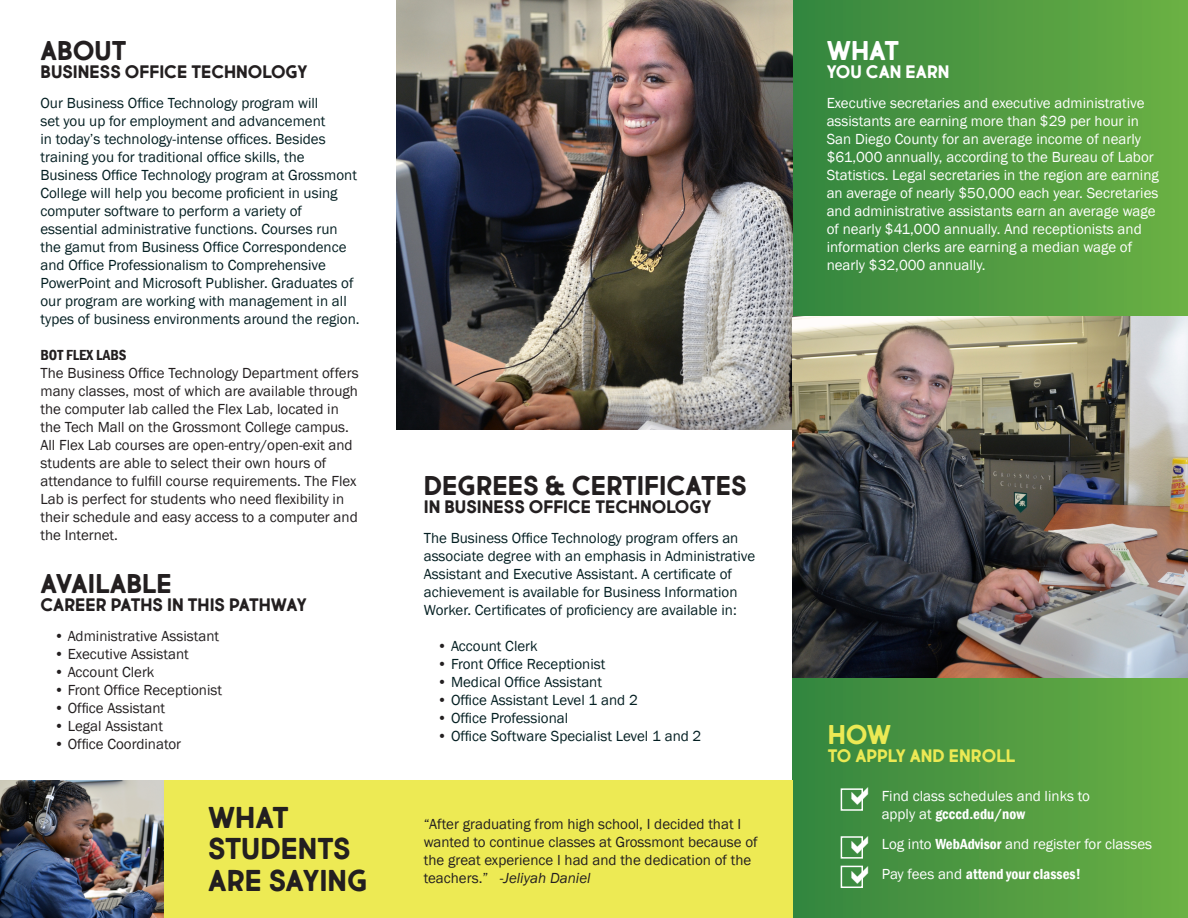
<style>
.page{position:relative;width:1188px;height:918px;background:#fff}
.page>*{position:absolute;margin:0;border:0;box-sizing:border-box;transform-origin:0 0}
.t1{font:700 30px/31.5px "Market Fresh";color:#231f20}
.t2{font:700 27px "Market Fresh";color:#231f20}
.t3{font:700 27px "Market Fresh";color:#fff}
.t4{font:700 27px "Market Fresh";color:#ece954}
.t5{font:700 18px "Market Fresh";color:#231f20}
.t6{font:700 18px "Market Fresh";color:#ece954}
.t7{font:700 18px "Market Fresh";color:#fff}
.t8{font:15px/18px "Franklin Gothic";color:#041f22}
.t9{font:15px/18px "Franklin Gothic";color:#231f20}
.t10{font:15px/18px "Franklin Gothic";color:#fff}
.t11{font:600 condensed 15px "Franklin Gothic";color:#fff}
.t12{font:600 condensed 15px "Franklin Gothic";color:#231f20}
.s1{color:#231f20}
.s2{font-style:italic}
.s3{font-weight:600;font-stretch:condensed}
.s4{font-weight:400;font-stretch:normal}
</style>
<div class="page">
<div style="left:792px;top:0;width:396px;height:918px;background:linear-gradient(to right,#34853f,#6bb044)"></div>
<div style="left:0;top:781px;width:792px;height:137px;background:#edea54"></div>
<div style="left:841px;top:788px;width:22px;height:23px;border:2px solid #fff"></div>
<div style="left:841px;top:836px;width:22px;height:23px;border:2px solid #fff"></div>
<div style="left:841px;top:866px;width:22px;height:22px;border:2px solid #fff"></div>
<img style="left:0;top:781px;width:164px;height:137px">
<img style="left:396px;top:0;width:396px;height:430px">
<img style="left:792px;top:316px;width:396px;height:361px">
<svg style="left:852px;top:787px;width:16px;height:18px"></svg>
<svg style="left:852px;top:836px;width:16px;height:18px"></svg>
<svg style="left:852px;top:865px;width:16px;height:18px"></svg>
<p class="t2" style="left:40px;top:30px;width:87px">ABOUT</p>
<p class="t5" style="left:40px;top:58px;width:268px">BUSINESS OFFICE TECHNOLOGY</p>
<p class="t8" style="left:40px;top:94px;width:321px">Our Business Office Technology program will<br>set you up for employment and advancement<br>in today’s technology-intense offices. Besides training you for traditional office skills, the Business Office Technology program at Grossmont College will help you become proficient in using computer software to perform a variety of essential administrative functions. Courses run the gamut from Business Office Correspondence and Office Professionalism to Comprehensive PowerPoint and Microsoft Publisher. Graduates of our program are working with management in all types of business environments around the region.</p>
<p class="t12" style="left:40px;top:345px;width:87px">BOT FLEX LABS</p>
<p class="t9" style="left:40px;top:364px;width:320px">The Business Office Technology Department offers many classes, most of which are available through the computer lab called the Flex Lab, located in the Tech Mall on the Grossmont College campus.<br>All Flex Lab courses are open-entry/open-exit and students are able to select their own hours of attendance to fulfill course requirements. The Flex Lab is perfect for students who need flexibility in their schedule and easy access to a computer and the Internet.</p>
<p class="t2" style="left:40px;top:563px;width:133px">AVAILABLE</p>
<p class="t5" style="left:40px;top:591px;width:268px">CAREER PATHS IN THIS PATHWAY</p>
<p class="t9" style="left:54px;top:627px;width:167px">• Administrative Assistant</p>
<p class="t9" style="left:54px;top:645px;width:136px">• Executive Assistant</p>
<p class="t9" style="left:54px;top:663px;width:102px">• Account Clerk</p>
<p class="t9" style="left:54px;top:681px;width:170px">• Front Office Receptionist</p>
<p class="t9" style="left:54px;top:699px;width:113px">• Office Assistant</p>
<p class="t9" style="left:54px;top:717px;width:111px">• Legal Assistant</p>
<p class="t9" style="left:54px;top:735px;width:129px">• Office Coordinator</p>
<p class="t1" style="left:208px;top:801px;width:161px">WHAT<br>STUDENTS<br>ARE SAYING</p>
<p class="t2" style="left:424px;top:466px;width:325px">DEGREES &amp; CERTIFICATES</p>
<p class="t5" style="left:424px;top:494px;width:289px">IN BUSINESS OFFICE TECHNOLOGY</p>
<p class="t8" style="left:424px;top:530px;width:333px">The Business Office Technology program offers an associate degree with an emphasis in Administrative Assistant and Executive Assistant. A certificate of achievement is available for Business Information Worker. Certificates of proficiency are available in:</p>
<p class="t8" style="left:437px;top:638px;width:102px"><span class="s1">•</span> Account Clerk</p>
<p class="t8" style="left:437px;top:656px;width:170px"><span class="s1">•</span> Front Office Receptionist</p>
<p class="t8" style="left:437px;top:674px;width:166px"><span class="s1">•</span> Medical Office Assistant</p>
<p class="t8" style="left:437px;top:692px;width:202px"><span class="s1">•</span> Office Assistant Level 1 and 2</p>
<p class="t8" style="left:437px;top:710px;width:132px"><span class="s1">•</span> Office Professional</p>
<p class="t8" style="left:437px;top:728px;width:266px"><span class="s1">•</span> Office Software Specialist Level 1 and 2</p>
<p class="t9" style="left:424px;top:816px;width:336px">“After graduating from high school, I decided that I wanted to continue classes at Grossmont because of the great experience I had and the dedication of the teachers.” <span class="s2">-Jeliyah Daniel</span></p>
<p class="t3" style="left:827px;top:30px;width:74px">WHAT</p>
<p class="t7" style="left:827px;top:58px;width:124px">YOU CAN EARN</p>
<p class="t10" style="left:827px;top:94px;width:334px">Executive secretaries and executive administrative assistants are earning more than $29 per hour in San Diego County for an average income of nearly $61,000 annually, according to the Bureau of Labor Statistics. Legal secretaries in the region are earning an average of nearly $50,000 each year. Secretaries and administrative assistants earn an average wage of nearly $41,000 annually. And receptionists and information clerks are earning a median wage of nearly $32,000 annually.</p>
<p class="t4" style="left:828px;top:714px;width:65px">HOW</p>
<p class="t6" style="left:828px;top:742px;width:189px">TO APPLY AND ENROLL</p>
<p class="t10" style="left:882px;top:787px;width:210px">Find class schedules and links to apply at <span class="s3">gcccd.edu/now</span></p>
<p class="t10" style="left:882px;top:835px;width:272px">Log into <span class="s3">WebAdvisor</span> and register for classes</p>
<p class="t11" style="left:882px;top:864px;width:201px"><span class="s4">Pay fees and</span> attend your classes!</p>
</div>
